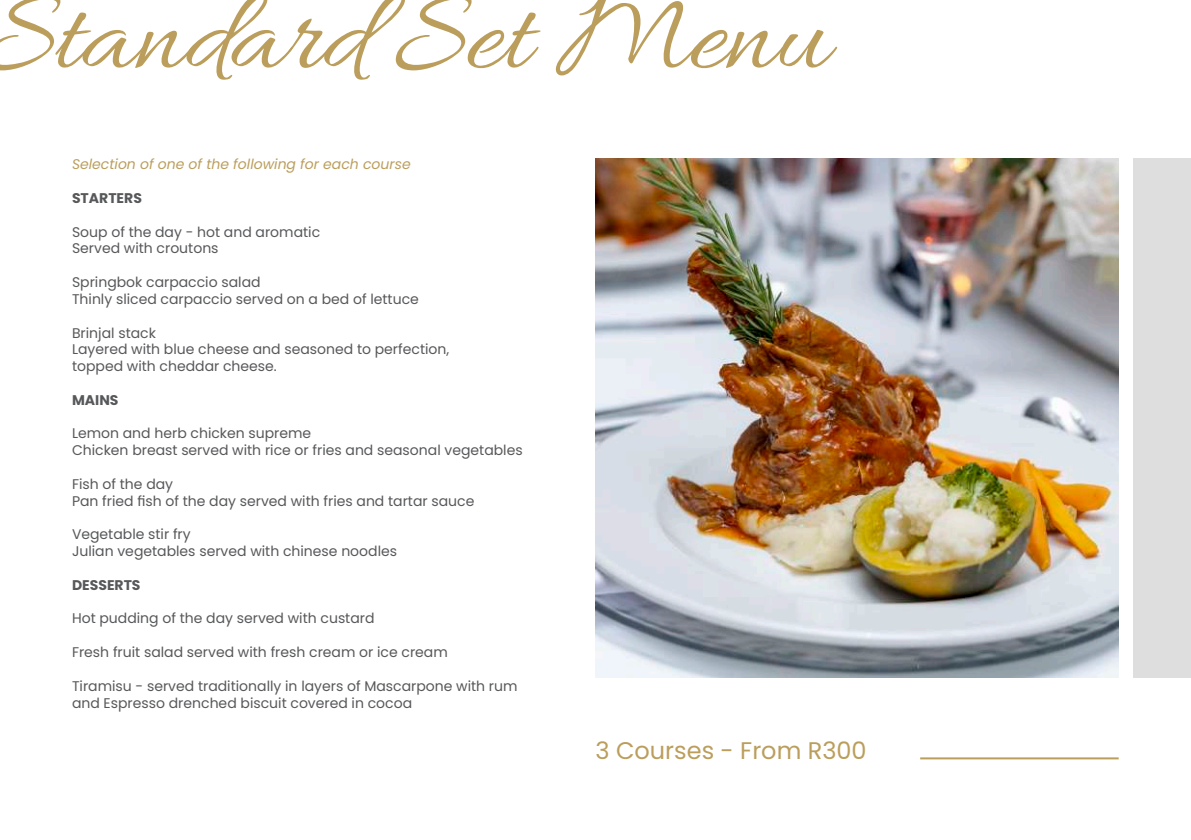
<style>
.page{position:relative;width:1191px;height:840px;background:#fff}
.page>*{position:absolute;margin:0;border:0;box-sizing:border-box;transform-origin:0 0}
.t1{font:120px "Allura";color:#bb9e5c}
.t2{font:24px "Poppins";color:#bb9e5c}
.t3{font:14px/16.8px "Poppins";color:#57585a}
.t4{font:italic 14px "Poppins";color:#bb9e5c}
.t5{font:700 14px "Poppins";color:#57585a}
</style>
<div class="page">
<img style="left:595px;top:158px;width:524px;height:518px">
<div style="left:1133px;top:158px;width:58px;height:518px;background:#dedede"></div>
<hr style="left:920px;top:757px;width:198px;height:2px;background:#bb9e5c">
<h1 class="t1" style="left:-17px;top:-31px;width:847px">Standard Set Menu</h1>
<p class="t4" style="left:72px;top:156px;width:340px">Selection of one of the following for each course</p>
<p class="t5" style="left:72px;top:190px;width:71px">STARTERS</p>
<p class="t3" style="left:72px;top:223px;width:250px">Soup of the day - hot and aromatic<br>Served with croutons</p>
<p class="t3" style="left:72px;top:274px;width:348px">Springbok carpaccio salad<br>Thinly sliced carpaccio served on a bed of lettuce</p>
<p class="t3" style="left:72px;top:324px;width:379px">Brinjal stack<br>Layered with blue cheese and seasoned to perfection, topped with cheddar cheese.</p>
<p class="t5" style="left:72px;top:391px;width:48px">MAINS</p>
<p class="t3" style="left:72px;top:425px;width:452px">Lemon and herb chicken supreme<br>Chicken breast served with rice or fries and seasonal vegetables</p>
<p class="t3" style="left:72px;top:475px;width:404px">Fish of the day<br>Pan fried fish of the day served with fries and tartar sauce</p>
<p class="t3" style="left:72px;top:526px;width:327px">Vegetable stir fry<br>Julian vegetables served with chinese noodles</p>
<p class="t5" style="left:72px;top:576px;width:70px">DESSERTS</p>
<p class="t3" style="left:72px;top:610px;width:304px">Hot pudding of the day served with custard</p>
<p class="t3" style="left:72px;top:643px;width:377px">Fresh fruit salad served with fresh cream or ice cream</p>
<p class="t3" style="left:72px;top:677px;width:447px">Tiramisu - served traditionally in layers of Mascarpone with rum and Espresso drenched biscuit covered in cocoa</p>
<h2 class="t2" style="left:595px;top:735px;width:273px">3 Courses - From R300</h2>
</div>
